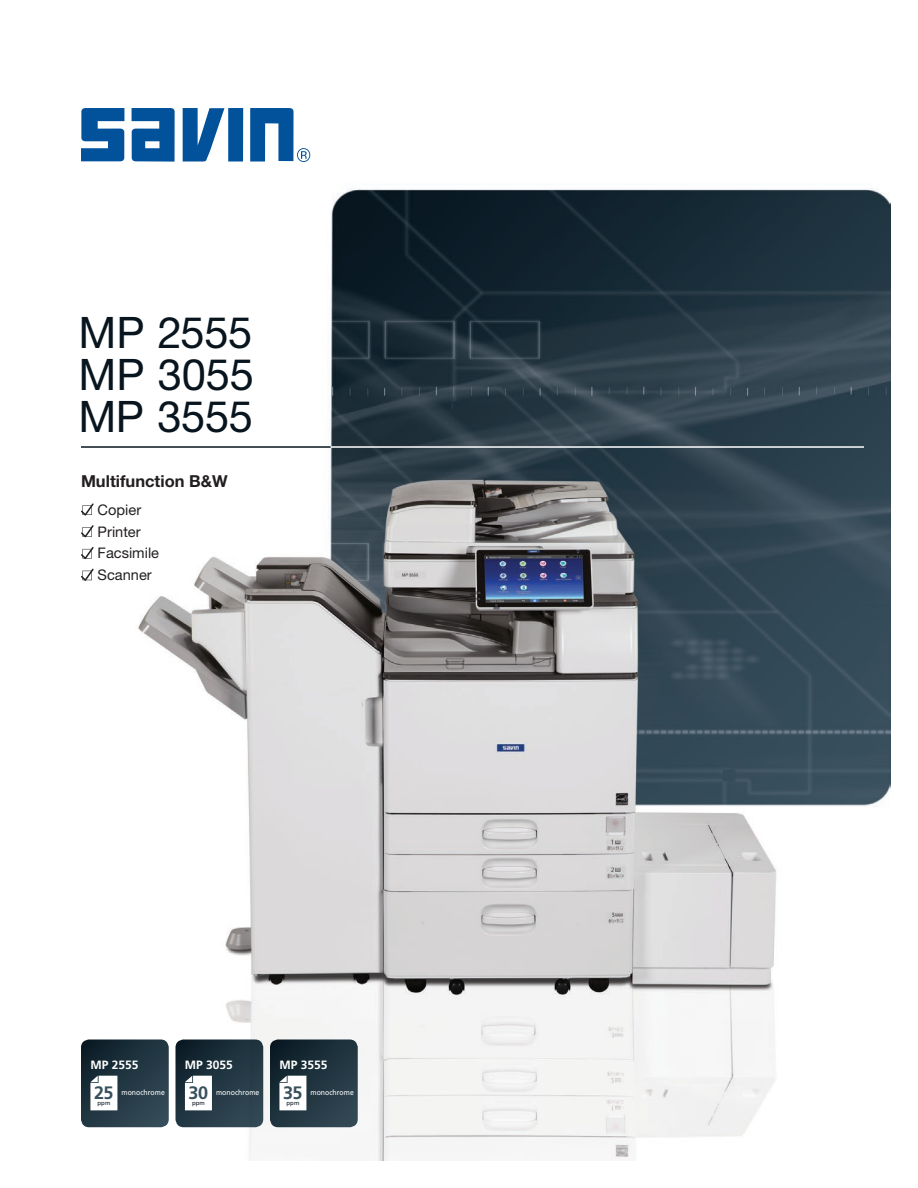
<style>
.page{position:relative;width:918px;height:1188px;background:#fff}
.page>*{position:absolute;margin:0;border:0;box-sizing:border-box;transform-origin:0 0}
.t1{font:43.5px "Helvetica Neue LT Std";letter-spacing:-.01em;color:#08151e}
.t2{font:700 18px "Frutiger LT Std";color:#38505d}
.t3{font:700 16.5px "Helvetica Neue LT Std";color:#231f20}
.t4{font:14.7px "Helvetica Neue LT Std";color:#231f20}
.t5{font:700 12px "Frutiger LT Std";color:#fff}
.t6{font:7.5px "Frutiger LT Std";letter-spacing:.01em;color:#fff;scale:.92 1}
.t7{font:6px "Frutiger LT Std";letter-spacing:.01em;color:#08151e}
</style>
<div class="page">
<img style="left:81px;top:108px;width:810px;height:1053px">
<hr style="left:81px;top:446px;width:250px;height:2px;background:#08151e">
<svg style="left:81px;top:503px;width:13px;height:13px"></svg>
<svg style="left:81px;top:525px;width:13px;height:12px"></svg>
<svg style="left:81px;top:547px;width:13px;height:12px"></svg>
<svg style="left:81px;top:569px;width:13px;height:12px"></svg>
<hr style="left:331px;top:446px;width:533px;height:2px;background:#fff">
<svg style="left:81px;top:108px;width:44px;height:54px"></svg>
<svg style="left:183px;top:108px;width:41px;height:54px"></svg>
<div style="left:228px;top:108px;width:15px;height:54px;background:#01529b"></div>
<svg style="left:131px;top:108px;width:44px;height:54px"></svg>
<svg style="left:250px;top:108px;width:60px;height:54px"></svg>
<svg style="left:270px;top:1040px;width:88px;height:87px"></svg>
<svg style="left:279px;top:1076px;width:27px;height:34px"></svg>
<svg style="left:81px;top:1040px;width:88px;height:87px"></svg>
<svg style="left:90px;top:1076px;width:27px;height:34px"></svg>
<svg style="left:176px;top:1040px;width:87px;height:87px"></svg>
<svg style="left:185px;top:1076px;width:27px;height:34px"></svg>
<p class="t1" style="left:78px;top:307px;width:175px">MP 2555</p>
<p class="t1" style="left:78px;top:348px;width:177px">MP 3055</p>
<p class="t1" style="left:78px;top:390px;width:176px">MP 3555</p>
<p class="t3" style="left:81px;top:470px;width:148px">Multifunction B&amp;W</p>
<p class="t4" style="left:98px;top:501px;width:45px">Copier</p>
<p class="t4" style="left:98px;top:523px;width:45px">Printer</p>
<p class="t4" style="left:98px;top:544px;width:63px">Facsimile</p>
<p class="t4" style="left:98px;top:566px;width:56px">Scanner</p>
<p class="t5" style="left:90px;top:1057px;width:50px">MP 2555</p>
<p class="t7" style="left:98px;top:1099px;width:14px">ppm</p>
<p class="t2" style="left:94px;top:1083px;width:21px">25</p>
<p class="t6" style="left:122px;top:1088px;width:49px">monochrome</p>
<p class="t5" style="left:185px;top:1057px;width:50px">MP 3055</p>
<p class="t7" style="left:192px;top:1099px;width:14px">ppm</p>
<p class="t2" style="left:189px;top:1083px;width:21px">30</p>
<p class="t6" style="left:216px;top:1088px;width:49px">monochrome</p>
<p class="t5" style="left:279px;top:1057px;width:50px">MP 3555</p>
<p class="t7" style="left:287px;top:1099px;width:14px">ppm</p>
<p class="t2" style="left:283px;top:1083px;width:21px">35</p>
<p class="t6" style="left:310px;top:1088px;width:49px">monochrome</p>
</div>
